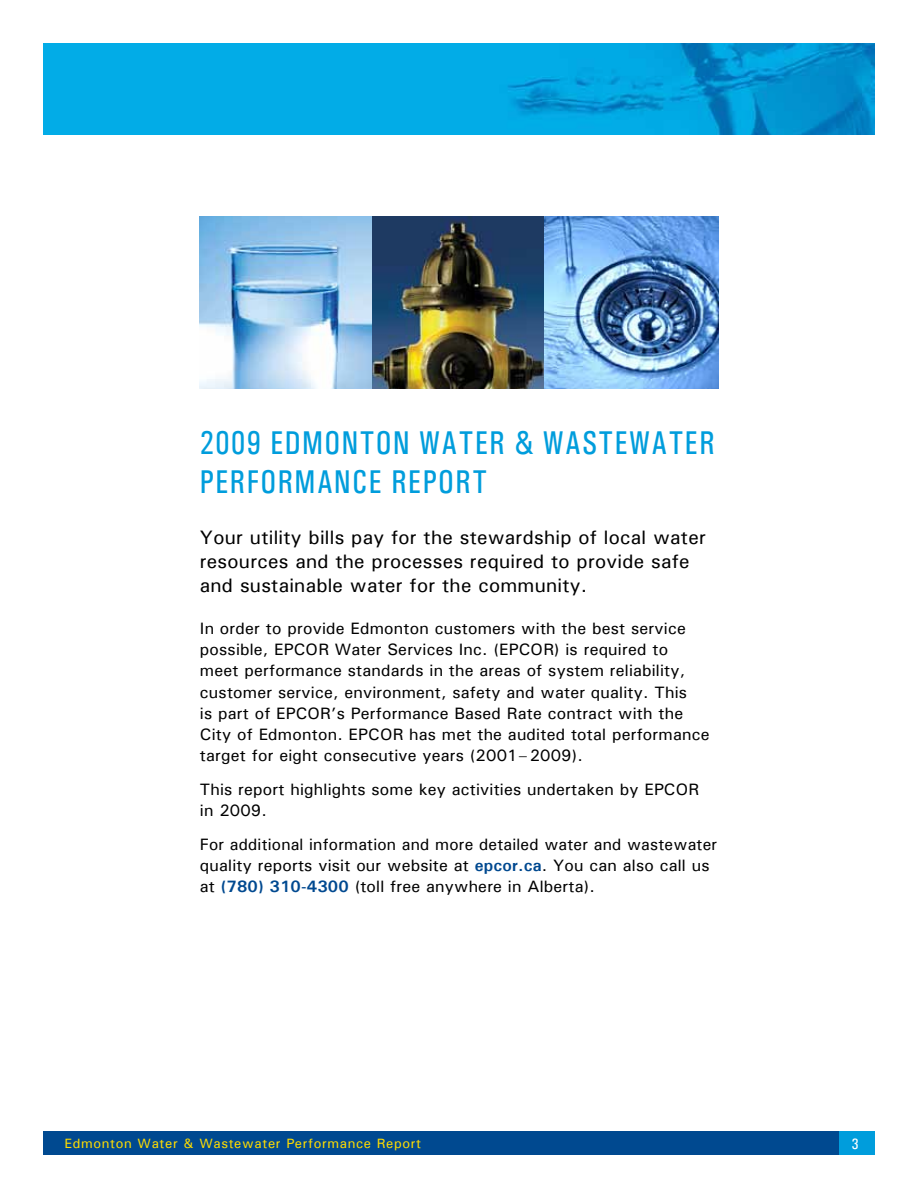
<style>
.page{position:relative;width:918px;height:1188px;background:#fff}
.page>*{position:absolute;margin:0;border:0;box-sizing:border-box;transform-origin:0 0}
.t1{font:33px/39.6px "Univers Condensed";letter-spacing:.045em;color:#009ddc;scale:.93 1}
.t2{font:19.5px/24px "Univers";letter-spacing:.01em;color:#000}
.t3{font:16.5px/21px "Univers";letter-spacing:.01em;color:#000}
.t4{font:15px "Univers Condensed";color:#fff}
.t5{font:13.5px "Univers";letter-spacing:.045em;color:#fd0}
.s1{font-weight:700;color:#004990}
</style>
<div class="page">
<img style="left:43px;top:43px;width:832px;height:92px">
<div style="left:43px;top:1131px;width:832px;height:24px;background:#004990"></div>
<div style="left:840px;top:1131px;width:35px;height:24px;background:#009ddc"></div>
<img style="left:200px;top:216px;width:344px;height:173px">
<img style="left:544px;top:216px;width:175px;height:173px">
<h1 class="t1" style="left:200px;top:423px;width:555px">2009 EDMONTON WATER &amp; WASTEWATER<br>PERFORMANCE REPORT</h1>
<p class="t2" style="left:200px;top:526px;width:507px">Your utility bills pay for the stewardship of local water resources and the processes required to provide safe and sustainable water for the community.</p>
<p class="t3" style="left:200px;top:618px;width:511px">In order to provide Edmonton customers with the best service possible, EPCOR Water Services Inc. (EPCOR) is required to meet performance standards in the areas of system reliability, customer service, environment, safety and water quality. This<br>is part of EPCOR’s Performance Based Rate contract with the City of Edmonton. EPCOR has met the audited total performance target for eight consecutive years (2001–2009).</p>
<p class="t3" style="left:200px;top:779px;width:501px">This report highlights some key activities undertaken by EPCOR in 2009.</p>
<p class="t3" style="left:200px;top:834px;width:519px">For additional information and more detailed water and wastewater quality reports visit our website at <span class="s1">epcor.ca</span>. You can also call us at <span class="s1">(780) 310-4300</span> (toll free anywhere in Alberta).</p>
<p class="t5" style="left:64px;top:1135px;width:358px">Edmonton Water &amp; Wastewater Performance Report</p>
<p class="t4" style="left:852px;top:1136px;width:8px">3</p>
</div>
